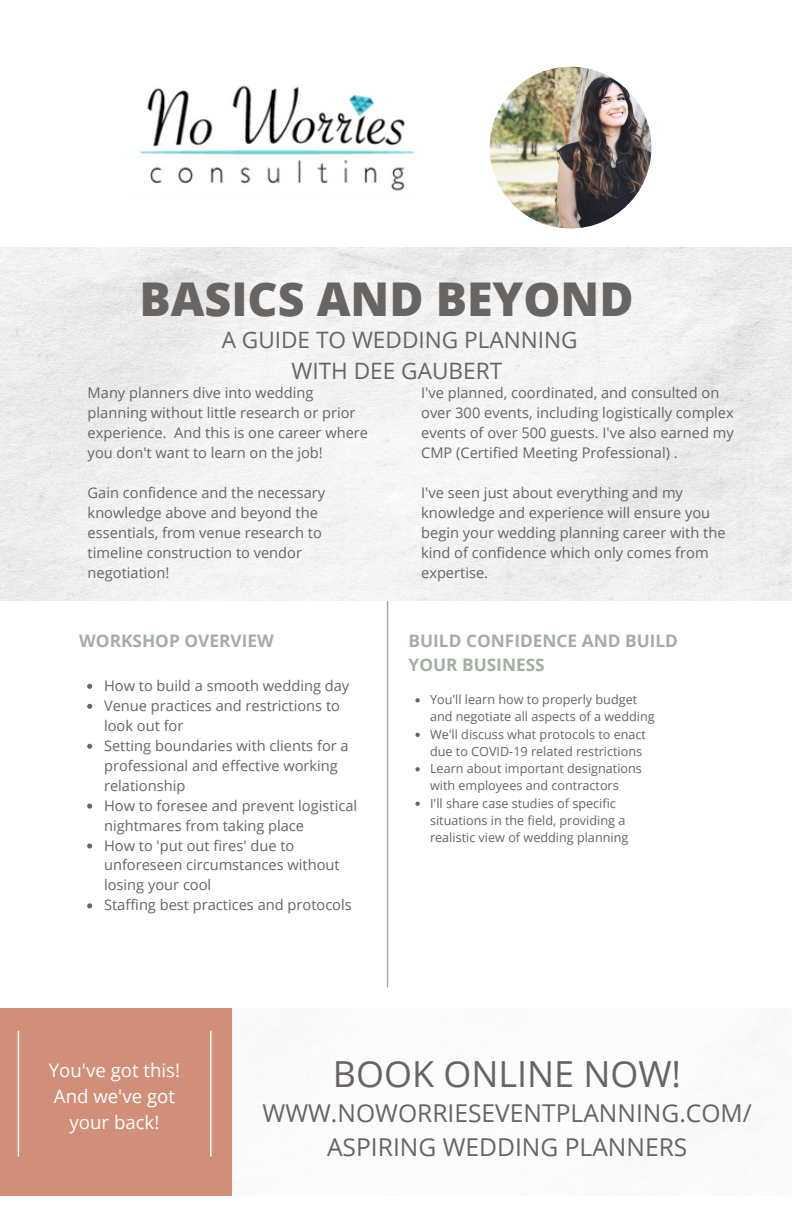
<style>
.page{position:relative;width:792px;height:1224px;background:#fff}
.page>*{position:absolute;margin:0;border:0;box-sizing:border-box;transform-origin:0 0}
.t1{font:800 46.6px "Open Sans";color:#686461}
.t2{font:36px "Open Sans";color:#686461}
.t3{font:24.6px "Open Sans";color:#686461}
.t4{font:22.6px "Open Sans";color:#686461}
.t5{font:18.6px/26px "Open Sans";color:#fff;text-align:center}
.t6{font:700 17.2px/24px "Open Sans";color:#a4afa4}
.t7{font:14.6px/20px "Open Sans";color:#686461}
.t8{font:12.6px/17.2px "Open Sans";color:#686461}
</style>
<div class="page">
<div style="left:0;top:1008px;width:232px;height:188px;background:#d18f7a"></div>
<hr style="left:387px;top:588px;width:1px;height:399px;background:#a4afa4">
<hr style="left:210px;top:1032px;width:2px;height:124px;background:#fff">
<hr style="left:18px;top:1032px;width:1px;height:124px;background:#fff">
<img style="left:489px;top:66px;width:163px;height:163px">
<img style="left:140px;top:85px;width:274px;height:106px">
<img style="left:0;top:248px;width:792px;height:352px">
<svg style="left:87px;top:684px;width:5px;height:5px"></svg>
<svg style="left:87px;top:704px;width:5px;height:5px"></svg>
<svg style="left:87px;top:744px;width:5px;height:5px"></svg>
<svg style="left:87px;top:804px;width:5px;height:5px"></svg>
<svg style="left:87px;top:844px;width:5px;height:5px"></svg>
<svg style="left:87px;top:903px;width:5px;height:5px"></svg>
<svg style="left:415px;top:698px;width:5px;height:5px"></svg>
<svg style="left:415px;top:733px;width:5px;height:4px"></svg>
<svg style="left:415px;top:767px;width:5px;height:4px"></svg>
<svg style="left:415px;top:802px;width:5px;height:4px"></svg>
<p class="t1" style="left:139px;top:266px;width:496px">BASICS AND BEYOND</p>
<p class="t4" style="left:222px;top:324px;width:358px">A GUIDE TO WEDDING PLANNING</p>
<p class="t4" style="left:291px;top:355px;width:212px">WITH DEE GAUBERT</p>
<p class="t7" style="left:88px;top:383px;width:282px">Many planners dive into wedding planning without little research or prior experience. And this is one career where you don't want to learn on the job!</p>
<p class="t7" style="left:88px;top:482px;width:239px">Gain confidence and the necessary knowledge above and beyond the essentials, from venue research to timeline construction to vendor negotiation!</p>
<p class="t6" style="left:79px;top:629px;width:196px">WORKSHOP OVERVIEW</p>
<p class="t7" style="left:104px;top:675px;width:247px">How to build a smooth wedding day</p>
<p class="t7" style="left:104px;top:695px;width:237px">Venue practices and restrictions to look out for</p>
<p class="t7" style="left:104px;top:735px;width:246px">Setting boundaries with clients for a professional and effective working relationship</p>
<p class="t7" style="left:104px;top:795px;width:255px">How to foresee and prevent logistical nightmares from taking place</p>
<p class="t7" style="left:104px;top:835px;width:237px">How to 'put out fires' due to unforeseen circumstances without losing your cool</p>
<p class="t7" style="left:104px;top:895px;width:249px">Staffing best practices and protocols</p>
<p class="t7" style="left:421px;top:383px;width:314px">I've planned, coordinated, and consulted on over 300 events, including logistically complex events of over 500 guests. I've also earned my CMP (Certified Meeting Professional) .</p>
<p class="t7" style="left:421px;top:482px;width:306px">I've seen just about everything and my knowledge and experience will ensure you begin your wedding planning career with the kind of confidence which only comes from expertise.</p>
<p class="t6" style="left:409px;top:629px;width:271px">BUILD CONFIDENCE AND BUILD<br>YOUR BUSINESS</p>
<p class="t8" style="left:430px;top:691px;width:226px">You'll learn how to properly budget and negotiate all aspects of a wedding</p>
<p class="t8" style="left:430px;top:725px;width:218px">We'll discuss what protocols to enact due to COVID-19 related restrictions</p>
<p class="t8" style="left:430px;top:760px;width:213px">Learn about important designations with employees and contractors</p>
<p class="t8" style="left:430px;top:794px;width:200px">I'll share case studies of specific situations in the field, providing a realistic view of wedding planning</p>
<p class="t5" style="left:49px;top:1056px;width:133px">You've got this!</p>
<p class="t5" style="left:54px;top:1082px;width:123px">And we've got your back!</p>
<p class="t2" style="left:333px;top:1049px;width:350px">BOOK ONLINE NOW!</p>
<p class="t3" style="left:263px;top:1095px;width:491px">WWW.NOWORRIESEVENTPLANNING.COM/</p>
<p class="t3" style="left:327px;top:1129px;width:362px">ASPIRING WEDDING PLANNERS</p>
</div>
